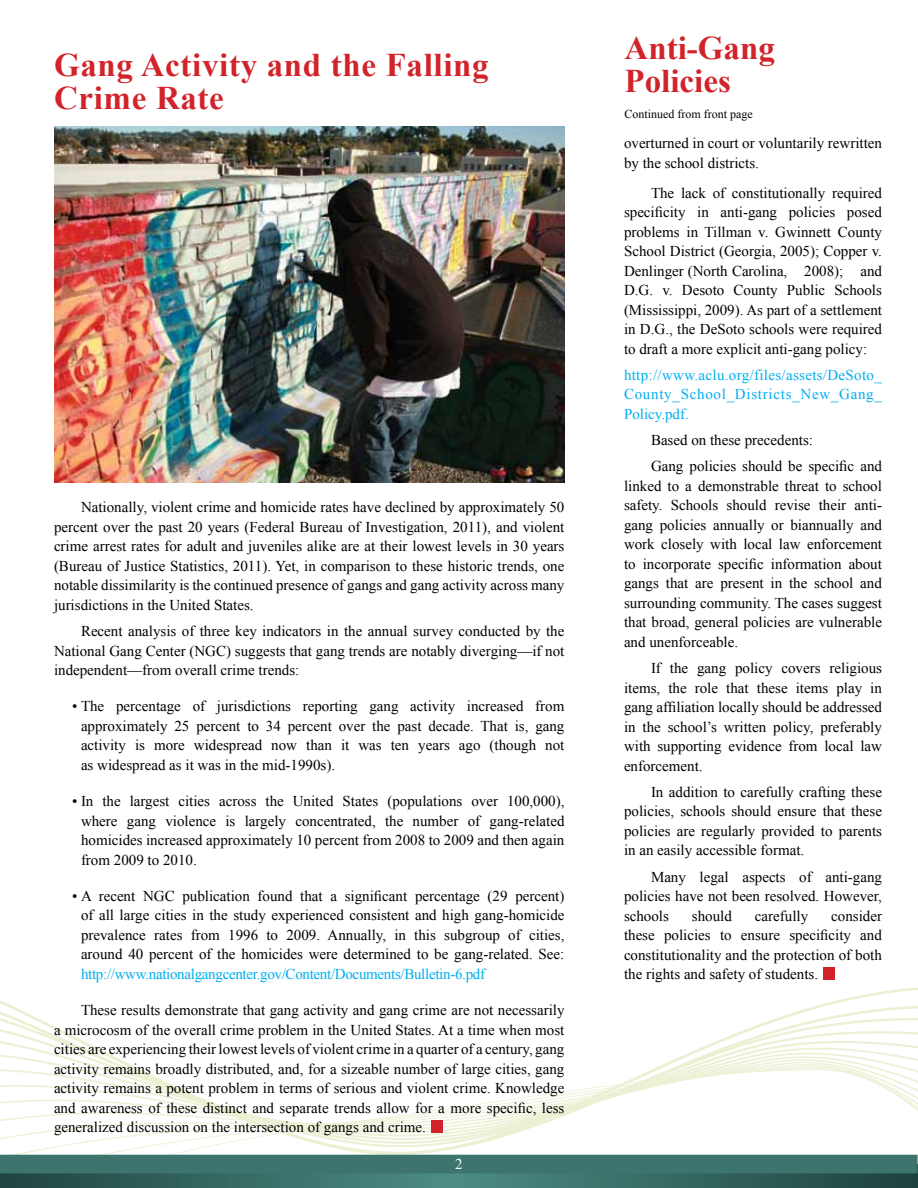
<style>
.page{position:relative;width:918px;height:1188px;background:#fff}
.page>*{position:absolute;margin:0;border:0;box-sizing:border-box;transform-origin:0 0}
.t1{font:700 33px/33px "Times New Roman";letter-spacing:.02em;color:#d2232a}
.t2{font:700 33px "Times New Roman";color:#d2232a}
.t3{font:15px/19.5px "Times New Roman";color:#000;text-align:justify}
.t4{font:15px/19.5px "Times New Roman";letter-spacing:-.02em;color:#00aeef;text-align:justify}
.t5{font:15px "Times New Roman";color:#fff}
.t6{font:12px "Times New Roman";color:#000}
</style>
<div class="page">
<img style="left:54px;top:126px;width:511px;height:356px">
<div style="left:823px;top:967px;width:11px;height:13px;background:#d2232a"></div>
<svg style="left:0;top:977px;width:918px;height:178px"></svg>
<svg style="left:0;top:1175px;width:918px;height:13px;background:#356761"></svg>
<div style="left:0;top:1155px;width:918px;height:20px;background:#3d756e"></div>
<div style="left:432px;top:1120px;width:11px;height:13px;background:#d2232a"></div>
<p class="t1" style="left:54px;top:48px;width:436px">Gang Activity and the Falling<br>Crime Rate</p>
<p class="t3" style="left:54px;top:497px;width:512px;text-indent:27px">Nationally, violent crime and homicide rates have declined by approximately 50 percent over the past 20 years (Federal Bureau of Investigation, 2011), and violent crime arrest rates for adult and juveniles alike are at their lowest levels in 30 years (Bureau of Justice Statistics, 2011). Yet, in comparison to these historic trends, one notable dissimilarity is the continued presence of gangs and gang activity across many jurisdictions in the United States.</p>
<p class="t3" style="left:54px;top:621px;width:512px;text-indent:27px">Recent analysis of three key indicators in the annual survey conducted by the National Gang Center (NGC) suggests that gang trends are notably diverging—if not independent—from overall crime trends:</p>
<p class="t3" style="left:81px;top:696px;width:485px;text-indent:-9px">• The percentage of jurisdictions reporting gang activity increased from approximately 25 percent to 34 percent over the past decade. That is, gang activity is more widespread now than it was ten years ago (though not as widespread as it was in the mid-1990s).</p>
<p class="t3" style="left:81px;top:791px;width:485px;text-indent:-9px">• In the largest cities across the United States (populations over 100,000), where gang violence is largely concentrated, the number of gang-related homicides increased approximately 10 percent from 2008 to 2009 and then again from 2009 to 2010.</p>
<p class="t3" style="left:81px;top:886px;width:485px;text-indent:-9px">• A recent NGC publication found that a significant percentage (29 percent) of all large cities in the study experienced consistent and high gang-homicide prevalence rates from 1996 to 2009. Annually, in this subgroup of cities, around 40 percent of the homicides were determined to be gang-related. See:</p>
<p class="t4" style="left:81px;top:964px;width:406px">http://www.nationalgangcenter.gov/Content/Documents/Bulletin-6.pdf</p>
<p class="t3" style="left:81px;top:1000px;width:485px">These results demonstrate that gang activity and gang crime are not necessarily</p>
<p class="t3" style="left:54px;top:1020px;width:512px">a microcosm of the overall crime problem in the United States. At a time when most cities are experiencing their lowest levels of violent crime in a quarter of a century, gang activity remains broadly distributed, and, for a sizeable number of large cities, gang activity remains a potent problem in terms of serious and violent crime. Knowledge and awareness of these distinct and separate trends allow for a more specific, less generalized discussion on the intersection of gangs and crime.</p>
<p class="t5" style="left:455px;top:1154px;width:9px">2</p>
<p class="t2" style="left:625px;top:25px;width:152px">Anti-Gang</p>
<p class="t2" style="left:625px;top:58px;width:108px">Policies</p>
<p class="t6" style="left:625px;top:106px;width:130px">Continued from front page</p>
<p class="t3" style="left:624px;top:133px;width:260px">overturned in court or voluntarily rewritten by the school districts.</p>
<p class="t3" style="left:624px;top:183px;width:260px;text-indent:27px">The lack of constitutionally required specificity in anti-gang policies posed problems in Tillman v. Gwinnett County School District (Georgia, 2005); Copper v.<br>Denlinger (North Carolina, 2008); and D.G. v. Desoto County Public Schools (Mississippi, 2009). As part of a settlement in D.G., the DeSoto schools were required to draft a more explicit anti-gang policy:</p>
<p class="t4" style="left:624px;top:365px;width:260px">http://www.aclu.org/files/assets/DeSoto_ County_School_Districts_New_Gang_ Policy.pdf.</p>
<p class="t3" style="left:651px;top:430px;width:164px">Based on these precedents:</p>
<p class="t3" style="left:624px;top:456px;width:260px;text-indent:27px">Gang policies should be specific and linked to a demonstrable threat to school safety. Schools should revise their anti&shy;gang policies annually or biannually and work closely with local law enforcement to incorporate specific information about gangs that are present in the school and surrounding community. The cases suggest that broad, general policies are vulnerable and unenforceable.</p>
<p class="t3" style="left:624px;top:658px;width:260px;text-indent:27px">If the gang policy covers religious items, the role that these items play in gang affiliation locally should be addressed in the school’s written policy, preferably with supporting evidence from local law enforcement.</p>
<p class="t3" style="left:624px;top:782px;width:260px;text-indent:27px">In addition to carefully crafting these policies, schools should ensure that these policies are regularly provided to parents in an easily accessible format.</p>
<p class="t3" style="left:624px;top:867px;width:260px;text-indent:27px">Many legal aspects of anti-gang policies have not been resolved. However, schools</p>
<p class="t3" style="left:624px;top:906px;width:260px;text-indent:207px">consider these policies to ensure specificity and constitutionality and the protection of both the rights and safety of students.</p>
<p class="t3" style="left:692px;top:906px;width:42px">should</p>
<p class="t3" style="left:755px;top:906px;width:55px">carefully</p>
</div>
